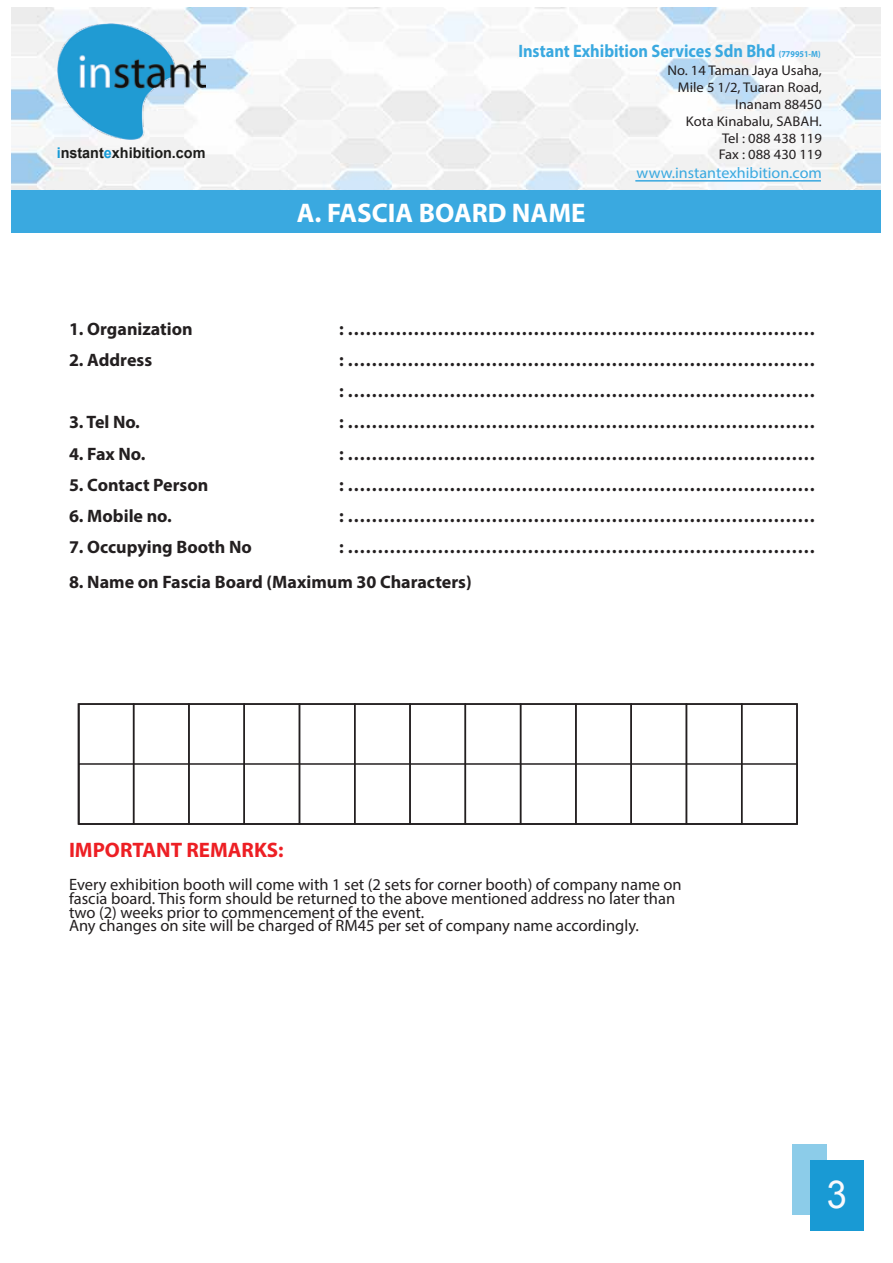
<style>
.page{position:relative;width:893px;height:1263px;background:#fff}
.page>*{position:absolute;margin:0;border:0;box-sizing:border-box;transform-origin:0 0}
.t1{font:38.55px "Arial";color:#faf9fc;scale:.93 1}
.t2{font:700 27px "Myriad Pro";color:#fff}
.t3{font:700 21px "Myriad Pro";color:#ed1f24}
.t4{font:700 18px/31.2px "Myriad Pro";color:#231f20}
.t5{font:700 18px "Myriad Pro";color:#3aa9e0;scale:.91 1}
.t6{font:16.5px/13.8px "Myriad Pro";color:#231f20}
.t7{font:15.45px "Myriad Pro";color:#3aa9e0;scale:1.04 1}
.t8{font:700 14.85px "Arial";color:#1d1d1b}
.t9{font:14.1px/16.8px "Myriad Pro";color:#231f20;text-align:right;scale:1.04 1}
.s1{color:#169ad7}
.s2{font-size:9px}
</style>
<div class="page">
<img style="left:11px;top:8px;width:438px;height:183px">
<img style="left:57px;top:24px;width:149px;height:116px">
<img style="left:449px;top:8px;width:432px;height:183px">
<hr style="left:635px;top:180px;width:186px;height:2px;background:#3aa9e0">
<div style="left:11px;top:191px;width:870px;height:42px;background:#3aa9e0"></div>
<div style="left:78px;top:763px;width:720px;height:62px;background:#fff;border:2px solid #231f20"></div>
<div style="left:78px;top:703px;width:56px;height:122px;border:2px solid #231f20"></div>
<div style="left:133px;top:703px;width:57px;height:122px;border:2px solid #231f20"></div>
<div style="left:188px;top:703px;width:57px;height:122px;border:2px solid #231f20"></div>
<div style="left:243px;top:703px;width:57px;height:122px;border:2px solid #231f20"></div>
<div style="left:299px;top:703px;width:56px;height:122px;border:2px solid #231f20"></div>
<div style="left:354px;top:703px;width:57px;height:122px;border:2px solid #231f20"></div>
<div style="left:409px;top:703px;width:57px;height:122px;border:2px solid #231f20"></div>
<div style="left:465px;top:703px;width:56px;height:122px;border:2px solid #231f20"></div>
<div style="left:520px;top:703px;width:57px;height:122px;border:2px solid #231f20"></div>
<div style="left:575px;top:703px;width:57px;height:122px;border:2px solid #231f20"></div>
<div style="left:630px;top:703px;width:57px;height:122px;border:2px solid #231f20"></div>
<div style="left:686px;top:703px;width:56px;height:122px;border:2px solid #231f20"></div>
<div style="left:741px;top:703px;width:57px;height:122px;border:2px solid #231f20"></div>
<div style="left:810px;top:1160px;width:53px;height:70px;background:#199ad4"></div>
<svg style="left:793px;top:1144px;width:34px;height:71px;fill:#8ccce9"></svg>
<p class="t8" style="left:57px;top:143px;width:150px"><span class="s1">i</span>nstant<span class="s1">e</span>xhibition.com</p>
<p class="t5" style="left:518px;top:40px;width:334px">Instant Exhibition Services Sdn Bhd <span class="s2">(779951-M)</span></p>
<p class="t9" style="left:668px;top:62px;width:150px">No. 14 Taman Jaya Usaha,<br>Mile 5 1/2, Tuaran Road,<br>Inanam 88450<br>Kota Kinabalu, SABAH.<br>Tel : 088 438 119<br>Fax : 088 430 119</p>
<p class="t7" style="left:637px;top:163px;width:180px">www.instantexhibition.com</p>
<h2 class="t2" style="left:297px;top:196px;width:290px">A. FASCIA BOARD NAME</h2>
<p class="t4" style="left:69px;top:313px;width:125px">1. Organization</p>
<p class="t4" style="left:339px;top:313px;width:478px">: ……………………………………………………………………</p>
<p class="t4" style="left:69px;top:344px;width:85px">2. Address</p>
<p class="t4" style="left:339px;top:344px;width:478px">: …………………………………………………………………… : ……………………………………………………………………</p>
<p class="t4" style="left:69px;top:406px;width:72px">3. Tel No.</p>
<p class="t4" style="left:339px;top:406px;width:478px">: ……………………………………………………………………</p>
<p class="t4" style="left:69px;top:437px;width:78px">4. Fax No.</p>
<p class="t4" style="left:339px;top:437px;width:478px">: ……………………………………………………………………</p>
<p class="t4" style="left:69px;top:469px;width:141px">5. Contact Person</p>
<p class="t4" style="left:339px;top:469px;width:478px">: ……………………………………………………………………</p>
<p class="t4" style="left:69px;top:500px;width:104px">6. Mobile no.</p>
<p class="t4" style="left:339px;top:500px;width:478px">: ……………………………………………………………………</p>
<p class="t4" style="left:69px;top:531px;width:184px">7. Occupying Booth No</p>
<p class="t4" style="left:339px;top:531px;width:478px">: ……………………………………………………………………</p>
<p class="t4" style="left:69px;top:566px;width:404px">8. Name on Fascia Board (Maximum 30 Characters)</p>
<p class="t3" style="left:69px;top:836px;width:216px">IMPORTANT REMARKS:</p>
<p class="t6" style="left:69px;top:877px;width:614px">Every exhibition booth will come with 1 set (2 sets for corner booth) of company name on fascia board. This form should be returned to the above mentioned address no later than two (2) weeks prior to commencement of the event.<br>Any changes on site will be charged of RM45 per set of company name accordingly.</p>
<h1 class="t1" style="left:827px;top:1167px;width:23px">3</h1>
</div>
